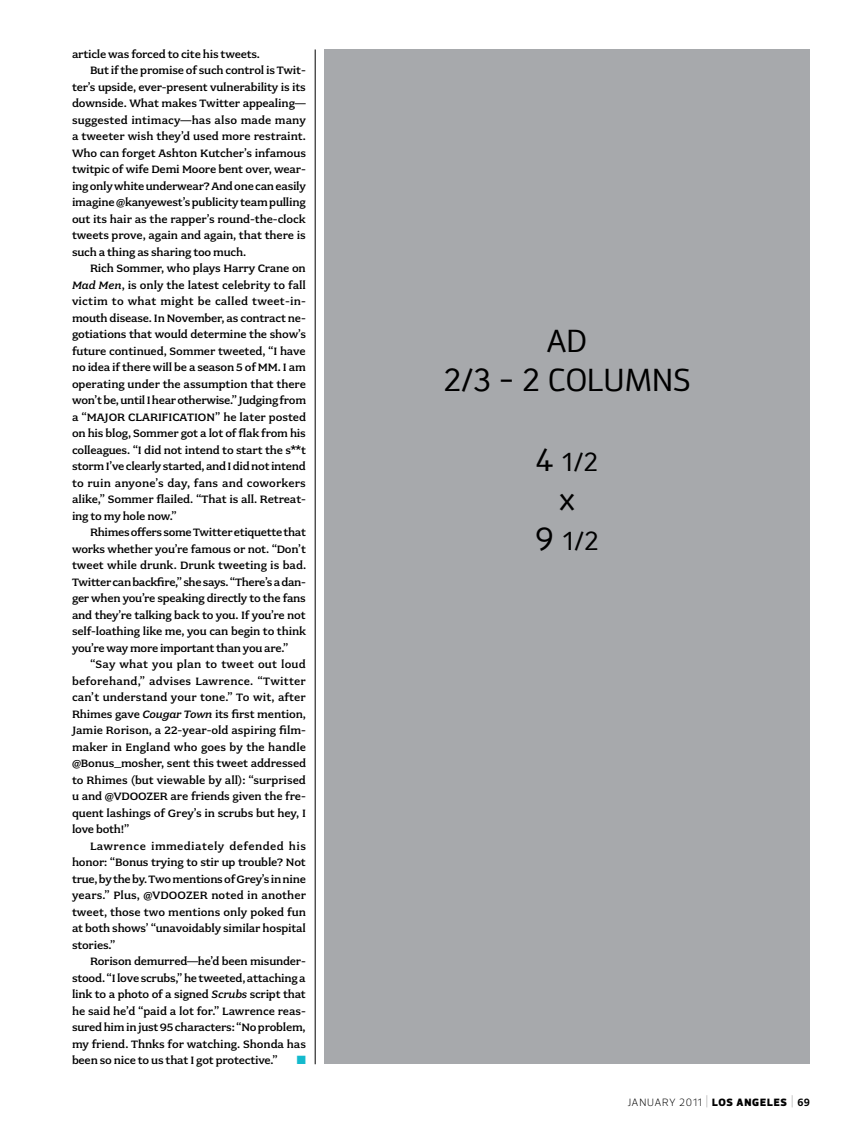
<style>
.page{position:relative;width:864px;height:1134px;background:#fff}
.page>*{position:absolute;margin:0;border:0;box-sizing:border-box;transform-origin:0 0}
.t1{font:33px/39.6px "Anomoly";color:#000;text-align:center}
.t2{font:27px "Anomoly";color:#000}
.t3{font:500 12px "Fairplex Wide OT";letter-spacing:-.015em;color:#000}
.t4{font:500 12px "Fairplex Wide OT";letter-spacing:.005em;color:#000}
.t5{font:500 12px "Fairplex Wide OT";letter-spacing:.015em;color:#000}
.t6{font:500 12px "Fairplex Wide OT";letter-spacing:.01em;color:#000}
.t7{font:500 12px "Fairplex Wide OT";letter-spacing:.035em;color:#000}
.t8{font:12px "Zapf Dingbats ITC";color:#14bacd}
.t9{font:300 10.8px "Prelo";letter-spacing:.065em;color:#000}
.s1{font-family:"Fairplex Wide OT Med";font-weight:400;font-style:italic}
.s2{font-size:33px}
.s3{font-size:13.8px}
.s4{font-weight:900}
.s5{font-weight:700}
</style>
<div class="page">
<div style="left:324px;top:50px;width:486px;height:1014px;background:#a7a9ac"></div>
<hr style="left:315px;top:50px;width:1px;height:1014px;background:#000">
<p class="t3" style="left:72px;top:47px;width:190px">article was forced to cite his tweets.</p>
<p class="t3" style="left:90px;top:64px;width:218px">But if the promise of such control is Twit-</p>
<p class="t3" style="left:72px;top:80px;width:235px">ter’s upside, ever-present vulnerability is its</p>
<p class="t3" style="left:72px;top:97px;width:235px">downside. What makes Twitter appealing—</p>
<p class="t4" style="left:72px;top:113px;width:235px">suggested intimacy—has also made many</p>
<p class="t3" style="left:72px;top:130px;width:236px">a tweeter wish they’d used more restraint.</p>
<p class="t3" style="left:72px;top:146px;width:236px">Who can forget Ashton Kutcher’s infamous</p>
<p class="t3" style="left:72px;top:163px;width:236px">twitpic of wife Demi Moore bent over, wear-</p>
<p class="t3" style="left:72px;top:179px;width:235px">ing only white underwear? And one can easily</p>
<p class="t3" style="left:72px;top:196px;width:235px">imagine @kanyewest’s publicity team pulling</p>
<p class="t3" style="left:72px;top:212px;width:235px">out its hair as the rapper’s round-the-clock</p>
<p class="t3" style="left:72px;top:229px;width:235px">tweets prove, again and again, that there is</p>
<p class="t3" style="left:72px;top:245px;width:176px">such a thing as sharing too much.</p>
<p class="t3" style="left:90px;top:262px;width:217px">Rich Sommer, who plays Harry Crane on</p>
<p class="t3" style="left:72px;top:278px;width:235px"><span class="s1">Mad Men</span>, is only the latest celebrity to fall</p>
<p class="t5" style="left:72px;top:295px;width:236px">victim to what might be called tweet-in-</p>
<p class="t3" style="left:72px;top:311px;width:236px">mouth disease. In November, as contract ne-</p>
<p class="t3" style="left:72px;top:328px;width:235px">gotiations that would determine the show’s</p>
<p class="t3" style="left:72px;top:344px;width:235px">future continued, Sommer tweeted, “I have</p>
<p class="t3" style="left:72px;top:361px;width:235px">no idea if there will be a season 5 of MM. I am</p>
<p class="t3" style="left:72px;top:377px;width:236px">operating under the assumption that there</p>
<p class="t3" style="left:72px;top:394px;width:236px">won’t be, until I hear otherwise.” Judging from</p>
<p class="t3" style="left:72px;top:410px;width:236px">a “MAJOR CLARIFICATION” he later posted</p>
<p class="t3" style="left:72px;top:427px;width:235px">on his blog, Sommer got a lot of flak from his</p>
<p class="t3" style="left:72px;top:443px;width:235px">colleagues. “I did not intend to start the s**t</p>
<p class="t3" style="left:72px;top:460px;width:235px">storm I’ve clearly started, and I did not intend</p>
<p class="t6" style="left:72px;top:476px;width:235px">to ruin anyone’s day, fans and coworkers</p>
<p class="t3" style="left:72px;top:493px;width:236px">alike,” Sommer flailed. “That is all. Retreat-</p>
<p class="t3" style="left:72px;top:509px;width:106px">ing to my hole now.”</p>
<p class="t3" style="left:90px;top:526px;width:218px">Rhimes offers some Twitter etiquette that</p>
<p class="t3" style="left:72px;top:542px;width:235px">works whether you’re famous or not. “Don’t</p>
<p class="t3" style="left:72px;top:559px;width:236px">tweet while drunk. Drunk tweeting is bad.</p>
<p class="t3" style="left:72px;top:575px;width:236px">Twitter can backfire,” she says. “There’s a dan-</p>
<p class="t3" style="left:72px;top:592px;width:235px">ger when you’re speaking directly to the fans</p>
<p class="t3" style="left:72px;top:608px;width:235px">and they’re talking back to you. If you’re not</p>
<p class="t3" style="left:72px;top:625px;width:235px">self-loathing like me, you can begin to think</p>
<p class="t3" style="left:72px;top:641px;width:218px">you’re way more important than you are.”</p>
<p class="t5" style="left:90px;top:658px;width:217px">“Say what you plan to tweet out loud</p>
<p class="t5" style="left:72px;top:674px;width:235px">beforehand,” advises Lawrence. “Twitter</p>
<p class="t4" style="left:72px;top:691px;width:235px">can’t understand your tone.” To wit, after</p>
<p class="t3" style="left:72px;top:707px;width:236px">Rhimes gave <span class="s1">Cougar Town</span> its first mention,</p>
<p class="t3" style="left:72px;top:724px;width:236px">Jamie Rorison, a 22-year-old aspiring film-</p>
<p class="t4" style="left:72px;top:740px;width:236px">maker in England who goes by the handle</p>
<p class="t3" style="left:72px;top:757px;width:236px">@Bonus_mosher, sent this tweet addressed</p>
<p class="t3" style="left:72px;top:773px;width:235px">to Rhimes (but viewable by all): “surprised</p>
<p class="t3" style="left:72px;top:790px;width:236px">u and @VDOOZER are friends given the fre-</p>
<p class="t3" style="left:72px;top:806px;width:235px">quent lashings of Grey’s in scrubs but hey, I</p>
<p class="t3" style="left:72px;top:823px;width:59px">love both!”</p>
<p class="t7" style="left:90px;top:839px;width:217px">Lawrence immediately defended his</p>
<p class="t3" style="left:72px;top:856px;width:235px">honor: “Bonus trying to stir up trouble? Not</p>
<p class="t3" style="left:72px;top:872px;width:235px">true, by the by. Two mentions of Grey’s in nine</p>
<p class="t4" style="left:72px;top:889px;width:236px">years.” Plus, @VDOOZER noted in another</p>
<p class="t3" style="left:72px;top:905px;width:236px">tweet, those two mentions only poked fun</p>
<p class="t3" style="left:72px;top:922px;width:235px">at both shows’ “unavoidably similar hospital</p>
<p class="t3" style="left:72px;top:938px;width:45px">stories.”</p>
<p class="t3" style="left:90px;top:955px;width:218px">Rorison demurred—he’d been misunder-</p>
<p class="t3" style="left:72px;top:971px;width:235px">stood. “I love scrubs,” he tweeted, attaching a</p>
<p class="t3" style="left:72px;top:988px;width:235px">link to a photo of a signed <span class="s1">Scrubs</span> script that</p>
<p class="t3" style="left:72px;top:1004px;width:236px">he said he’d “paid a lot for.” Lawrence reas-</p>
<p class="t3" style="left:72px;top:1021px;width:235px">sured him in just 95 characters: “No problem,</p>
<p class="t3" style="left:72px;top:1037px;width:235px">my friend. Thnks for watching. Shonda has</p>
<p class="t3" style="left:72px;top:1054px;width:207px">been so nice to us that I got protective.”</p>
<p class="t8" style="left:297px;top:1054px;width:11px">■</p>
<h1 class="t1" style="left:443px;top:322px;width:249px">AD<br>2/3 - 2 COLUMNS</h1>
<h2 class="t2" style="left:536px;top:447px;width:64px"><span class="s2">4</span> 1/2</h2>
<h1 class="t1" style="left:559px;top:480px;width:17px">x</h1>
<h2 class="t2" style="left:535px;top:526px;width:65px"><span class="s2">9</span> 1/2</h2>
<p class="t9" style="left:628px;top:1095px;width:184px">JANUARY 2011 <span class="s3">|</span> <span class="s4">LOS ANGELES</span> <span class="s3">|</span> <span class="s5">69</span></p>
</div>
